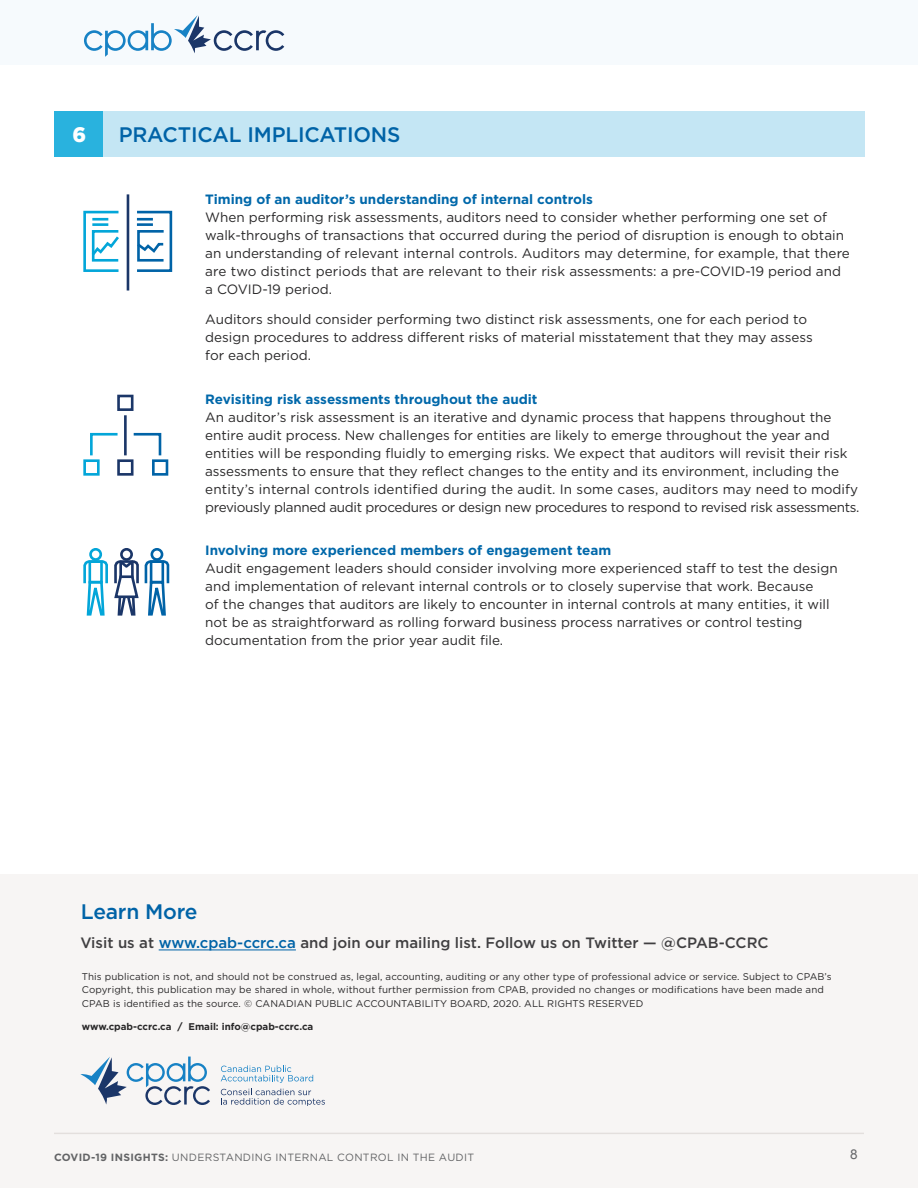
<style>
.page{position:relative;width:918px;height:1188px;background:#fff}
.page>*{position:absolute;margin:0;border:0;box-sizing:border-box;transform-origin:0 0}
.t1{font:500 21px "Gotham";letter-spacing:-.01em;color:#0063a7}
.t2{font:900 21px "Gotham";color:#fff}
.t3{font:500 15px "Gotham";color:#403f41}
.t4{font:13.5px/18px "Gotham";color:#292829}
.t5{font:700 13.5px "Gotham";color:#0068aa}
.t6{font:13.5px "Arial";color:#656669}
.t7{font:10.5px "Gotham";letter-spacing:.03em;color:#636466}
.t8{font:9.75px/13.5px "Gotham";letter-spacing:.01em;color:#292829}
.t9{font:700 9.75px "Gotham";color:#292829}
.s1{color:#0063a7}
.s2{font-weight:700}
</style>
<div class="page">
<div style="left:0;top:875px;width:918px;height:313px;background:#f7f5f4"></div>
<hr style="left:159px;top:950px;width:137px;height:1px;background:#0063a7">
<svg style="left:80px;top:1057px;width:130px;height:48px"></svg>
<svg style="left:221px;top:1065px;width:92px;height:18px"></svg>
<svg style="left:221px;top:1089px;width:104px;height:17px"></svg>
<div style="left:0;top:0;width:918px;height:65px;background:#f6fafd"></div>
<svg style="left:84px;top:15px;width:200px;height:42px"></svg>
<div style="left:54px;top:111px;width:810px;height:46px;background:#c4e6f4"></div>
<div style="left:54px;top:111px;width:49px;height:46px;background:#29b2de"></div>
<hr style="left:127px;top:194px;width:2px;height:97px;background:#1b3668">
<div style="left:83px;top:211px;width:37px;height:61px;border:3px solid #03a6d9"></div>
<div style="left:136px;top:211px;width:36px;height:61px;border:3px solid #0063a7"></div>
<div style="left:92px;top:230px;width:28px;height:32px;border:3px solid #03a6d9"></div>
<div style="left:137px;top:230px;width:28px;height:32px;border:3px solid #0063a7"></div>
<svg style="left:91px;top:234px;width:29px;height:24px"></svg>
<svg style="left:136px;top:241px;width:29px;height:14px"></svg>
<hr style="left:92px;top:218px;width:16px;height:3px;background:#03a6d9">
<hr style="left:137px;top:218px;width:16px;height:3px;background:#0063a7">
<hr style="left:92px;top:223px;width:16px;height:3px;background:#03a6d9">
<hr style="left:137px;top:223px;width:16px;height:3px;background:#0063a7">
<svg style="left:133px;top:432px;width:29px;height:24px"></svg>
<hr style="left:124px;top:415px;width:3px;height:40px;background:#1b3668">
<svg style="left:90px;top:432px;width:28px;height:24px"></svg>
<div style="left:83px;top:459px;width:17px;height:17px;border:3px solid #03a6d9"></div>
<div style="left:117px;top:459px;width:17px;height:17px;border:3px solid #1b3668"></div>
<div style="left:117px;top:395px;width:17px;height:16px;border:3px solid #1b3668"></div>
<div style="left:152px;top:459px;width:16px;height:17px;border:3px solid #0063a7"></div>
<svg style="left:83px;top:556px;width:87px;height:60px"></svg>
<div style="left:120px;top:548px;width:13px;height:13px;border:3px solid #1b3668;border-radius:50%"></div>
<div style="left:151px;top:548px;width:12px;height:13px;border:3px solid #0063a7;border-radius:50%"></div>
<div style="left:89px;top:548px;width:13px;height:13px;border:3px solid #03a6d9;border-radius:50%"></div>
<hr style="left:54px;top:1133px;width:810px;height:1px;background:#7c6e66">
<h1 class="t2" style="left:72px;top:120px;width:15px">6</h1>
<h1 class="t1" style="left:119px;top:121px;width:283px">PRACTICAL IMPLICATIONS</h1>
<p class="t5" style="left:205px;top:190px;width:389px">Timing of an auditor’s understanding of internal controls</p>
<p class="t4" style="left:205px;top:208px;width:646px">When performing risk assessments, auditors need to consider whether performing one set of walk-throughs of transactions that occurred during the period of disruption is enough to obtain an understanding of relevant internal controls. Auditors may determine, for example, that there are two distinct periods that are relevant to their risk assessments: a pre-COVID-19 period and a COVID-19 period.</p>
<p class="t4" style="left:205px;top:310px;width:609px">Auditors should consider performing two distinct risk assessments, one for each period to design procedures to address different risks of material misstatement that they may assess for each period.</p>
<p class="t5" style="left:205px;top:390px;width:334px">Revisiting risk assessments throughout the audit</p>
<p class="t4" style="left:205px;top:408px;width:656px">An auditor’s risk assessment is an iterative and dynamic process that happens throughout the entire audit process. New challenges for entities are likely to emerge throughout the year and entities will be responding fluidly to emerging risks. We expect that auditors will revisit their risk assessments to ensure that they reflect changes to the entity and its environment, including the entity’s internal controls identified during the audit. In some cases, auditors may need to modify previously planned audit procedures or design new procedures to respond to revised risk assessments.</p>
<p class="t5" style="left:205px;top:541px;width:407px">Involving more experienced members of engagement team</p>
<p class="t4" style="left:205px;top:559px;width:634px">Audit engagement leaders should consider involving more experienced staff to test the design and implementation of relevant internal controls or to closely supervise that work. Because<br>of the changes that auditors are likely to encounter in internal controls at many entities, it will not be as straightforward as rolling forward business process narratives or control testing documentation from the prior year audit file.</p>
<h1 class="t1" style="left:81px;top:898px;width:118px">Learn More</h1>
<p class="t3" style="left:80px;top:933px;width:690px">Visit us at <span class="s1">www.cpab-ccrc.ca</span> and join our mailing list. Follow us on Twitter — @CPAB-CCRC</p>
<p class="t8" style="left:82px;top:969px;width:751px">This publication is not, and should not be construed as, legal, accounting, auditing or any other type of professional advice or service. Subject to CPAB’s<br>Copyright, this publication may be shared in whole, without further permission from CPAB, provided no changes or modifications have been made and<br>CPAB is identified as the source. © CANADIAN PUBLIC ACCOUNTABILITY BOARD, 2020. ALL RIGHTS RESERVED</p>
<p class="t9" style="left:82px;top:1020px;width:233px">www.cpab-ccrc.ca / Email: info@cpab-ccrc.ca</p>
<p class="t7" style="left:54px;top:1150px;width:422px"><span class="s2">COVID-19 INSIGHTS:</span> UNDERSTANDING INTERNAL CONTROL IN THE AUDIT</p>
<p class="t6" style="left:850px;top:1146px;width:9px">8</p>
</div>
